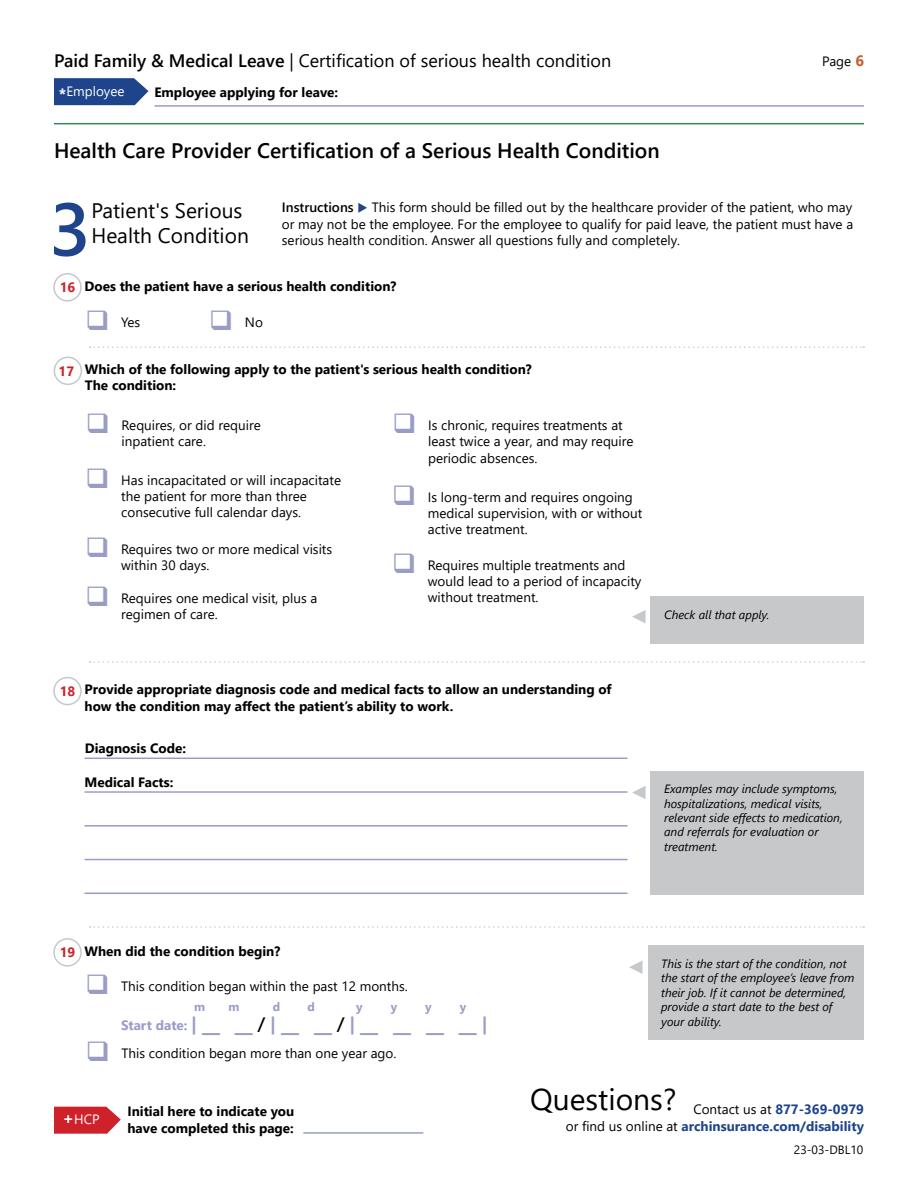
<style>
.page{position:relative;width:918px;height:1188px;background:#fff}
.page>*{position:absolute;margin:0;border:0;box-sizing:border-box;transform-origin:0 0}
.t1{font:30px "Segoe UI";color:#000}
.t2{font:600 21px "Segoe UI";color:#000}
.t3{font:21px/25.2px "Segoe UI";color:#000}
.t4{font:18px "Segoe UI";color:#000}
.t5{font:700 18px "Segoe UI";color:#999dc6}
.t6{font:600 18px "Segoe UI";color:#000}
.t7{font:13.5px/16.2px "Segoe UI";color:#000}
.t8{font:700 13.5px/16.2px "Segoe UI";color:#000}
.t9{font:700 13.5px/16.2px "Segoe UI";color:#1e448b;text-align:right}
.t10{font:13.5px "Segoe UI";color:#fff}
.t11{font:700 13.5px "Segoe UI";color:#999dc6}
.t12{font:700 13.5px "Segoe UI";color:#ce2129}
.t13{font:italic 12px/14.4px "Segoe UI";color:#000}
.t14{font:12px "Segoe UI";color:#000}
.t15{font:700 12px "Segoe UI";color:#999dc6}
.s1{font-weight:600}
.s2{font-weight:700;font-size:16.5px}
.s3{font-weight:700;font-size:15px;color:#cd5928}
.s4{color:#1e448b}
.s5{color:#999dc6}
.s6{font-size:18px}
.s7{font-weight:700;color:#999dc6}
.s8{font-weight:400;color:#000}
</style>
<div class="page">
<hr style="left:54px;top:123px;width:810px;height:1px;background:#348759">
<svg style="left:54px;top:203px;width:32px;height:54px"></svg>
<svg style="left:54px;top:78px;width:94px;height:27px;background:#2e5293"></svg>
<hr style="left:154px;top:105px;width:710px;height:2px;background:#999dc6">
<svg style="left:54px;top:1107px;width:67px;height:27px;background:#d33b42"></svg>
<hr style="left:303px;top:1132px;width:120px;height:2px;background:#999dc6">
<div style="left:53px;top:273px;width:29px;height:29px;border:2px solid #c7c8ca;border-radius:50%"></div>
<svg style="left:90px;top:346px;width:774px;height:2px"></svg>
<div style="left:54px;top:357px;width:28px;height:28px;border:2px solid #c7c8ca;border-radius:50%"></div>
<div style="left:651px;top:596px;width:213px;height:48px;background:#c7c8ca"></div>
<svg style="left:632px;top:610px;width:14px;height:13px"></svg>
<svg style="left:90px;top:661px;width:774px;height:2px"></svg>
<div style="left:53px;top:677px;width:29px;height:28px;border:2px solid #c7c8ca;border-radius:50%"></div>
<hr style="left:85px;top:758px;width:542px;height:1px;background:#999dc6">
<hr style="left:85px;top:791px;width:542px;height:2px;background:#999dc6">
<hr style="left:85px;top:825px;width:542px;height:2px;background:#999dc6">
<hr style="left:85px;top:859px;width:542px;height:1px;background:#999dc6">
<hr style="left:85px;top:893px;width:542px;height:1px;background:#999dc6">
<div style="left:651px;top:771px;width:213px;height:123px;background:#c7c8ca"></div>
<svg style="left:632px;top:786px;width:14px;height:13px"></svg>
<svg style="left:90px;top:926px;width:774px;height:2px"></svg>
<div style="left:53px;top:938px;width:29px;height:29px;border:2px solid #c7c8ca;border-radius:50%"></div>
<div style="left:648px;top:946px;width:216px;height:94px;background:#c7c8ca"></div>
<svg style="left:629px;top:960px;width:14px;height:14px"></svg>
<h3 class="t4" style="left:54px;top:44px;width:559px"><span class="s1">Paid Family &amp; Medical Leave</span> | Certification of serious health condition</h3>
<p class="t10" style="left:59px;top:78px;width:67px"><span class="s2">*</span>Employee</p>
<p class="t8" style="left:154px;top:83px;width:185px">Employee applying for leave:</p>
<h2 class="t2" style="left:54px;top:131px;width:607px">Health Care Provider Certification of a Serious Health Condition</h2>
<p class="t7" style="left:822px;top:52px;width:43px">Page <span class="s3">6</span></p>
<h2 class="t3" style="left:91px;top:196px;width:159px">Patient's Serious<br>Health Condition</h2>
<p class="t7" style="left:282px;top:198px;width:573px;text-align:justify"><span class="s1">Instructions</span> <span class="s4">◆</span> This form should be filled out by the healthcare provider of the patient, who may or may not be the employee. For the employee to qualify for paid leave, the patient must have a serious health condition. Answer all questions fully and completely.</p>
<p class="t12" style="left:60px;top:275px;width:17px">16</p>
<p class="t12" style="left:59px;top:358px;width:17px">17</p>
<p class="t8" style="left:85px;top:277px;width:313px">Does the patient have a serious health condition?</p>
<p class="t7" style="left:86px;top:313px;width:56px"><span class="s5">❑</span> Yes</p>
<p class="t7" style="left:209px;top:313px;width:55px"><span class="s5">❑</span> No</p>
<p class="t8" style="left:85px;top:360px;width:448px">Which of the following apply to the patient's serious health condition?<br>The condition:</p>
<p class="t7" style="left:122px;top:416px;width:141px;text-indent:-36px"><span class="s5">❑</span> Requires, or did require inpatient care.</p>
<p class="t7" style="left:428px;top:416px;width:207px;text-indent:-36px"><span class="s5">❑</span> Is chronic, requires treatments at least twice a year, and may require periodic absences.</p>
<p class="t7" style="left:86px;top:471px;width:257px;text-align:center"><span class="s5">❑</span> Has incapacitated or will incapacitate the patient for more than three consecutive full calendar days.</p>
<p class="t7" style="left:428px;top:488px;width:216px;text-indent:-36px"><span class="s5">❑</span> Is long-term and requires ongoing medical supervision, with or without active treatment.</p>
<p class="t7" style="left:121px;top:540px;width:213px;text-indent:-36px"><span class="s5">❑</span> Requires two or more medical visits within 30 days.</p>
<p class="t7" style="left:428px;top:556px;width:215px;text-indent:-36px"><span class="s5">❑</span> Requires multiple treatments and would lead to a period of incapacity</p>
<p class="t7" style="left:86px;top:589px;width:233px"><span class="s5">❑</span> Requires one medical visit, plus a</p>
<p class="t7" style="left:428px;top:588px;width:112px">without treatment.</p>
<p class="t7" style="left:121px;top:605px;width:98px">regimen of care.</p>
<p class="t13" style="left:664px;top:605px;width:107px">Check all that apply.</p>
<p class="t12" style="left:60px;top:678px;width:17px">18</p>
<p class="t8" style="left:85px;top:680px;width:529px">Provide appropriate diagnosis code and medical facts to allow an understanding of how the condition may affect the patient’s ability to work.</p>
<p class="t8" style="left:85px;top:739px;width:103px">Diagnosis Code:</p>
<p class="t8" style="left:85px;top:773px;width:90px">Medical Facts:</p>
<p class="t13" style="left:664px;top:780px;width:180px">Examples may include symptoms, hospitalizations, medical visits, relevant side effects to medication, and referrals for evaluation or treatment.</p>
<p class="t12" style="left:60px;top:940px;width:17px">19</p>
<p class="t8" style="left:85px;top:942px;width:197px">When did the condition begin?</p>
<p class="t7" style="left:86px;top:977px;width:324px"><span class="s5">❑</span> This condition began within the past 12 months.</p>
<p class="t11" style="left:121px;top:1012px;width:77px">Start date: <span class="s6">|</span></p>
<h3 class="t5" style="left:202px;top:1015px;width:19px">―</h3>
<h3 class="t5" style="left:235px;top:1015px;width:19px">―</h3>
<p class="t15" style="left:194px;top:995px;width:12px">m</p>
<p class="t15" style="left:229px;top:995px;width:12px">m</p>
<p class="t15" style="left:273px;top:995px;width:9px">d</p>
<p class="t15" style="left:307px;top:995px;width:9px">d</p>
<p class="t15" style="left:356px;top:995px;width:8px">y</p>
<p class="t15" style="left:391px;top:995px;width:8px">y</p>
<p class="t15" style="left:425px;top:995px;width:8px">y</p>
<p class="t15" style="left:460px;top:995px;width:8px">y</p>
<p class="t7" style="left:86px;top:1044px;width:312px"><span class="s5">❑</span> This condition began more than one year ago.</p>
<h3 class="t6" style="left:258px;top:1006px;width:20px">/ <span class="s7">|</span></h3>
<h3 class="t6" style="left:337px;top:1006px;width:20px">/ <span class="s7">|</span></h3>
<h3 class="t5" style="left:482px;top:1006px;width:7px">|</h3>
<h3 class="t5" style="left:281px;top:1015px;width:19px">―</h3>
<h3 class="t5" style="left:314px;top:1015px;width:19px">―</h3>
<h3 class="t5" style="left:360px;top:1015px;width:19px">―</h3>
<h3 class="t5" style="left:393px;top:1015px;width:19px">―</h3>
<h3 class="t5" style="left:426px;top:1015px;width:19px">―</h3>
<h3 class="t5" style="left:459px;top:1015px;width:19px">―</h3>
<p class="t13" style="left:661px;top:955px;width:195px">This is the start of the condition, not the start of the employee’s leave from their job. If it cannot be determined, provide a start date to the best of your ability.</p>
<p class="t10" style="left:63px;top:1107px;width:39px"><span class="s2">+</span>HCP</p>
<p class="t8" style="left:127px;top:1103px;width:168px">Initial here to indicate you have completed this page:</p>
<h1 class="t1" style="left:530px;top:1071px;width:148px">Questions?</h1>
<p class="t9" style="left:566px;top:1100px;width:300px"><span class="s8">Contact us at</span> 877-369-0979<br><span class="s8">or find us online at</span> archinsurance.com/disability</p>
<p class="t14" style="left:794px;top:1139px;width:71px">23-03-DBL10</p>
</div>
